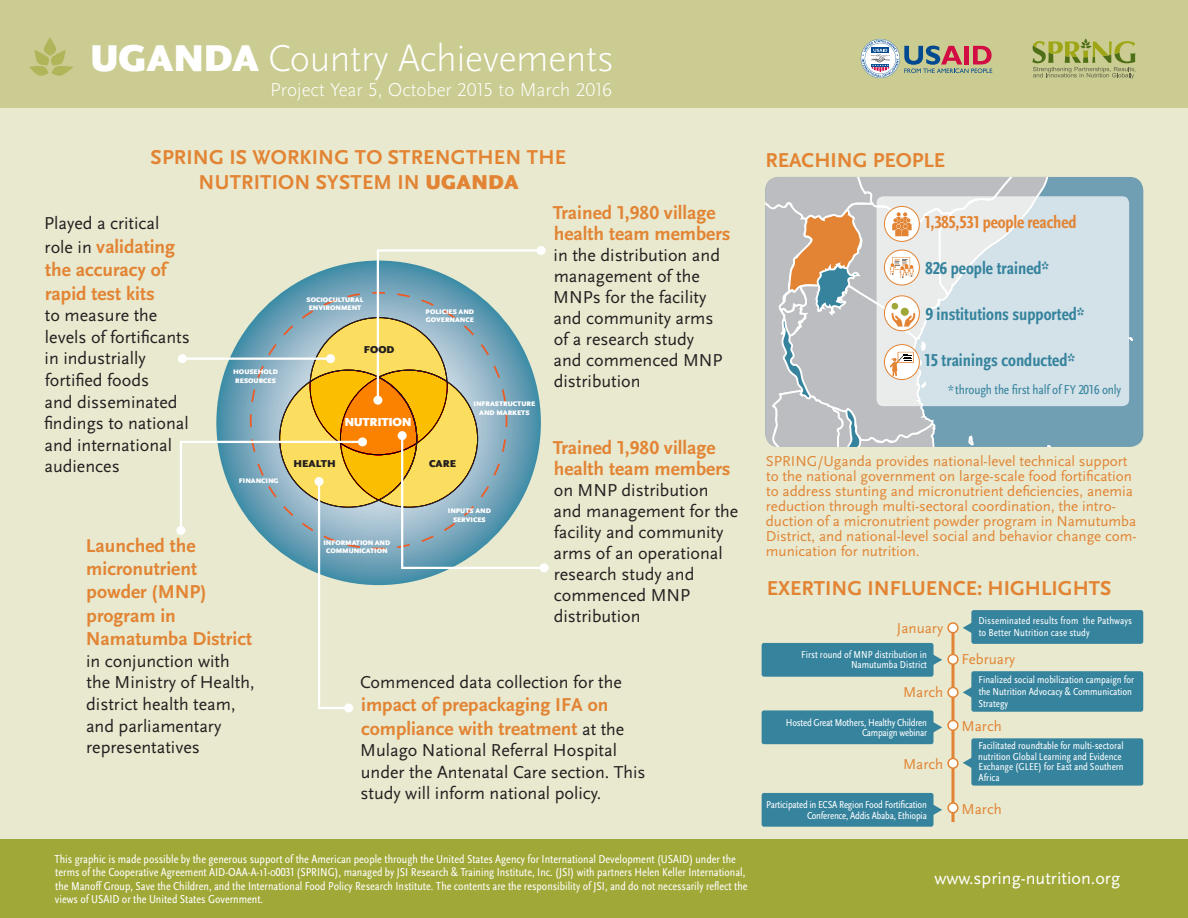
<style>
.page{position:relative;width:1188px;height:918px;background:#e8e9cf}
.page>*{position:absolute;margin:0;border:0;box-sizing:border-box;transform-origin:0 0}
.t1{font:300 39px "Scala Sans Pro";letter-spacing:-.01em;color:#fff}
.t2{font:700 21px/25.2px "Scala Sans Pro";letter-spacing:.01em;color:#e28433;text-align:center}
.t3{font:700 19.5px/23.4px "Scala Sans Pro";color:#e28433}
.t4{font:300 19.5px "Scala Sans Pro";color:#fff}
.t5{font:18px/21.6px "Scala Sans Pro";color:#231f20}
.t6{font:700 condensed 18px "Scala Sans Pro";color:#35839d}
.t7{font:18px "Scala Sans Pro";color:#fff}
.t8{font:700 condensed 18px "Scala Sans Pro";letter-spacing:-.01em;color:#e28433}
.t9{font:15px/15px "Scala Sans Pro";color:#e28433}
.t10{font:condensed 13.5px "Scala Sans Pro";letter-spacing:-.01em;color:#35839d}
.t11{font:900 12.15px "Scala Sans Pro";letter-spacing:-.02em;color:#fff}
.t12{font:condensed 12px/13.5px "Scala Sans Pro";color:#fff}
.t13{font:condensed 10.5px/10.5px "Scala Sans Pro";color:#fff}
.t14{font:condensed 10.5px/10.5px "Scala Sans Pro";letter-spacing:-.02em;color:#fff;text-align:right}
.t15{font:900 10.35px "Scala Sans Pro";letter-spacing:.01em;color:#231f20}
.t16{font:900 6.9px/8.4px "Scala Sans Pro";color:#fff;text-align:center}
.s1{font-weight:900}
.s2{font-weight:400;font-size:18px;color:#231f20}
</style>
<div class="page">
<div style="left:0;top:0;width:1188px;height:108px;background:#cacc91"></div>
<div style="left:0;top:839px;width:1188px;height:79px;background:#a0a837"></div>
<hr style="left:951px;top:633px;width:3px;height:189px;background:#e28433">
<div style="left:765px;top:177px;width:378px;height:270px;background:#709eb3;border-radius:14px"></div>
<svg style="left:1129px;top:320px;width:4px;height:23px"></svg>
<div style="left:176px;top:526px;width:9px;height:9px;background:#fff;border-radius:50%"></div>
<div style="left:344px;top:703px;width:9px;height:9px;background:#fff;border-radius:50%"></div>
<div style="left:540px;top:563px;width:9px;height:9px;background:#fff;border-radius:50%"></div>
<svg style="left:179px;top:249px;width:367px;height:461px"></svg>
<div style="left:537px;top:246px;width:9px;height:9px;background:#fff;border-radius:50%"></div>
<div style="left:373px;top:396px;width:9px;height:9px;background:#fff;border-radius:50%"></div>
<div style="left:877px;top:196px;width:252px;height:210px;background:#d3e1e8;border-radius:7px"></div>
<svg style="left:963px;top:687px;width:8px;height:10px"></svg>
<div style="left:971px;top:671px;width:172px;height:41px;background:#35839d;border-radius:2px"></div>
<svg style="left:963px;top:623px;width:8px;height:10px"></svg>
<div style="left:971px;top:610px;width:172px;height:34px;background:#35839d;border-radius:2px"></div>
<svg style="left:963px;top:758px;width:8px;height:10px"></svg>
<div style="left:971px;top:738px;width:172px;height:48px;background:#35839d;border-radius:2px"></div>
<svg style="left:934px;top:655px;width:8px;height:10px"></svg>
<div style="left:762px;top:643px;width:172px;height:34px;background:#35839d;border-radius:2px"></div>
<svg style="left:934px;top:722px;width:8px;height:10px"></svg>
<div style="left:762px;top:710px;width:172px;height:34px;background:#35839d;border-radius:2px"></div>
<svg style="left:934px;top:805px;width:8px;height:10px"></svg>
<div style="left:762px;top:793px;width:172px;height:34px;background:#35839d;border-radius:2px"></div>
<div style="left:948px;top:654px;width:10px;height:10px;background:#fff;border-radius:50%"></div>
<div style="left:947px;top:654px;width:12px;height:11px;border:2px solid #e28433;border-radius:50%"></div>
<div style="left:948px;top:623px;width:10px;height:10px;background:#fff;border-radius:50%"></div>
<div style="left:947px;top:622px;width:12px;height:11px;border:2px solid #e28433;border-radius:50%"></div>
<div style="left:948px;top:687px;width:10px;height:10px;background:#fff;border-radius:50%"></div>
<div style="left:947px;top:687px;width:12px;height:11px;border:2px solid #e28433;border-radius:50%"></div>
<div style="left:948px;top:720px;width:10px;height:10px;background:#fff;border-radius:50%"></div>
<div style="left:947px;top:720px;width:12px;height:11px;border:2px solid #e28433;border-radius:50%"></div>
<div style="left:948px;top:803px;width:10px;height:10px;background:#fff;border-radius:50%"></div>
<div style="left:947px;top:802px;width:12px;height:11px;border:2px solid #e28433;border-radius:50%"></div>
<div style="left:948px;top:758px;width:10px;height:10px;background:#fff;border-radius:50%"></div>
<div style="left:947px;top:758px;width:12px;height:11px;border:2px solid #e28433;border-radius:50%"></div>
<svg style="left:765px;top:177px;width:315px;height:270px"></svg>
<div style="left:884px;top:344px;width:36px;height:36px;border:1px solid #e28433;border-radius:50%"></div>
<svg style="left:44px;top:37px;width:12px;height:19px"></svg>
<svg style="left:29px;top:50px;width:44px;height:26px"></svg>
<svg style="left:1032px;top:38px;width:104px;height:41px"></svg>
<svg style="left:861px;top:39px;width:131px;height:39px"></svg>
<p class="t1" style="left:90px;top:36px;width:525px"><span class="s1">UGANDA</span> Country Achievements</p>
<p class="t4" style="left:270px;top:79px;width:343px">Project Year 5, October 2015 to March 2016</p>
<p class="t2" style="left:151px;top:145px;width:417px">SPRING IS WORKING TO STRENGTHEN THE<br>NUTRITION SYSTEM IN <span class="s1">UGANDA</span></p>
<p class="t5" style="left:44px;top:213px;width:117px">Played a critical</p>
<p class="t3" style="left:45px;top:235px;width:132px"><span class="s2">role in</span> validating the accuracy of rapid test kits</p>
<p class="t5" style="left:44px;top:304px;width:147px">to measure the levels of fortificants in industrially fortified foods<br>and disseminated findings to national and international audiences</p>
<p class="t16" style="left:233px;top:368px;width:46px">HOUSEHOLD<br>RESOURCES</p>
<p class="t16" style="left:239px;top:476px;width:41px">FINANCING</p>
<p class="t3" style="left:86px;top:534px;width:168px">Launched the micronutrient powder (MNP) program in<br>Namatumba District</p>
<p class="t5" style="left:86px;top:650px;width:170px">in conjunction with the Ministry of Health, district health team, and parliamentary representatives</p>
<p class="t16" style="left:307px;top:296px;width:58px">SOCIOCULTURAL<br>ENVIRONMENT</p>
<p class="t15" style="left:364px;top:343px;width:32px">FOOD</p>
<p class="t16" style="left:426px;top:307px;width:50px;text-align:left">POLICIES AND<br>GOVERNANCE</p>
<p class="t11" style="left:344px;top:415px;width:69px">NUTRITION</p>
<p class="t15" style="left:293px;top:458px;width:44px">HEALTH</p>
<p class="t16" style="left:324px;top:539px;width:68px">INFORMATION AND<br>COMMUNICATION</p>
<p class="t16" style="left:473px;top:400px;width:63px">INFRASTRUCTURE<br>AND MARKETS</p>
<p class="t15" style="left:429px;top:458px;width:29px">CARE</p>
<p class="t16" style="left:448px;top:507px;width:45px">INPUTS AND<br>SERVICES</p>
<p class="t3" style="left:553px;top:203px;width:179px;line-height:21px">Trained 1,980 village health team members</p>
<p class="t5" style="left:553px;top:245px;width:171px;line-height:21px">in the distribution and management of the<br>MNPs for the facility and community arms of a research study and commenced MNP distribution</p>
<p class="t3" style="left:553px;top:438px;width:179px;line-height:21px">Trained 1,980 village health team members</p>
<p class="t5" style="left:554px;top:480px;width:186px;line-height:21px">on MNP distribution and management for the facility and community arms of an operational research study and commenced MNP distribution</p>
<p class="t5" style="left:360px;top:671px;width:263px">Commenced data collection for the</p>
<p class="t3" style="left:361px;top:693px;width:265px">impact of prepackaging IFA on compliance with treatment <span class="s2">at the</span></p>
<p class="t5" style="left:360px;top:739px;width:287px">Mulago National Referral Hospital under the Antenatal Care section. This study will inform national policy.</p>
<p class="t12" style="left:54px;top:852px;width:695px">This graphic is made possible by the generous support of the American people through the United States Agency for International Development (USAID) under the terms of the Cooperative Agreement AID-OAA-A-11-00031 (SPRING), managed by JSI Research &amp; Training Institute, Inc. (JSI) with partners Helen Keller International, the Manoff Group, Save the Children, and the International Food Policy Research Institute. The contents are the responsibility of JSI, and do not necessarily reflect the views of USAID or the United States Government.</p>
<p class="t2" style="left:766px;top:147px;width:181px">REACHING PEOPLE</p>
<p class="t8" style="left:925px;top:212px;width:153px">1,385,531 people reached</p>
<p class="t6" style="left:926px;top:258px;width:125px">826 people trained*</p>
<p class="t6" style="left:926px;top:304px;width:160px">9 institutions supported*</p>
<p class="t6" style="left:925px;top:349px;width:152px">15 trainings conducted*</p>
<p class="t10" style="left:948px;top:382px;width:174px">*through the first half of FY 2016 only</p>
<p class="t9" style="left:766px;top:453px;width:372px">SPRING/Uganda provides national-level technical support to the national government on large-scale food fortification to address stunting and micronutrient deficiencies, anemia reduction through multi-sectoral coordination, the intro&shy;duction of a micronutrient powder program in Namutumba District, and national-level social and behavior change com&shy;munication for nutrition.</p>
<p class="t2" style="left:767px;top:576px;width:346px">EXERTING INFLUENCE: HIGHLIGHTS</p>
<p class="t9" style="left:897px;top:621px;width:48px">January</p>
<p class="t9" style="left:962px;top:651px;width:55px">February</p>
<p class="t9" style="left:903px;top:684px;width:42px">March</p>
<p class="t9" style="left:962px;top:719px;width:42px">March</p>
<p class="t9" style="left:903px;top:756px;width:42px">March</p>
<p class="t13" style="left:979px;top:615px;width:155px;line-height:12px">Disseminated results from the Pathways to Better Nutrition case study</p>
<p class="t13" style="left:801px;top:649px;width:127px;text-align:right">First round of MNP distribution in<br>Namutumba District</p>
<p class="t13" style="left:979px;top:673px;width:157px;line-height:12px">Finalized social mobilization campaign for the Nutrition Advocacy &amp; Communication</p>
<p class="t13" style="left:978px;top:698px;width:31px">Strategy</p>
<p class="t13" style="left:978px;top:741px;width:147px">Facilitated roundtable for multi-sectoral nutrition Global Learning and Evidence<br>Exchange (GLEE) for East and Southern<br>Africa</p>
<p class="t14" style="left:786px;top:717px;width:143px">Hosted Great Mothers, Healthy Children<br>Campaign webinar</p>
<p class="t14" style="left:766px;top:799px;width:162px">Participated in ECSA Region Food Fortification<br>Conference, Addis Ababa, Ethiopia</p>
<p class="t9" style="left:962px;top:801px;width:42px">March</p>
<p class="t7" style="left:934px;top:867px;width:187px">www.spring-nutrition.org</p>
</div>
